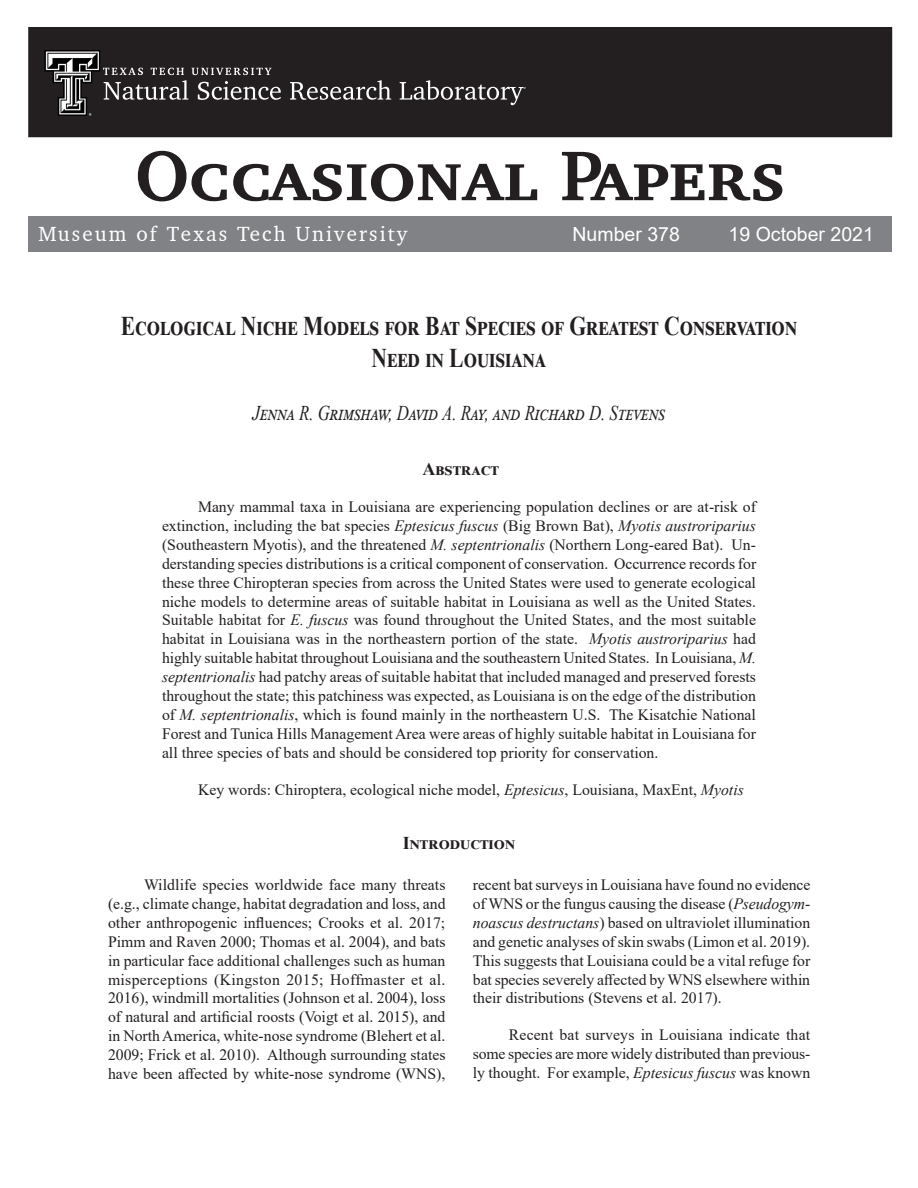
<style>
.page{position:relative;width:918px;height:1188px;background:#fff}
.page>*{position:absolute;margin:0;border:0;box-sizing:border-box;transform-origin:0 0}
.t1{font:700 72px "Charter BT Pro";color:#231f20}
.t2{font:700 27px/32.4px "Times New Roman";color:#231f20;text-align:center;scale:.8 1}
.AUTHORS{font:italic 21px "Times New Roman";letter-spacing:.015em;color:#231f20;scale:.8 1}
.t3{font:21px "Charter BT Pro";letter-spacing:.1em;color:#fff}
.t4{font:19.5px "Arial";color:#fff}
.SECTION_TITLE{font:700 18px "Times New Roman";color:#231f20}
.Body_text{font:15.75px/18.9px "Times New Roman";color:#231f20;text-align:justify}
.s1{font-style:italic}
</style>
<div class="page">
<div style="left:28px;top:216px;width:864px;height:36px;background:#808285"></div>
<div style="left:29px;top:28px;width:862px;height:108px;background:#231f20"></div>
<div style="left:28px;top:27px;width:864px;height:110px;border:2px solid #231f20"></div>
<svg style="left:103px;top:68px;width:178px;height:32px"></svg>
<svg style="left:290px;top:80px;width:101px;height:20px"></svg>
<svg style="left:400px;top:80px;width:125px;height:25px"></svg>
<img style="left:44px;top:50px;width:56px;height:66px">
<p class="t1" style="left:135px;top:129px;width:652px">Occasional Papers</p>
<p class="t3" style="left:38px;top:220px;width:370px">Museum of Texas Tech University</p>
<p class="t4" style="left:573px;top:221px;width:109px">Number 378</p>
<p class="t4" style="left:729px;top:221px;width:147px">19 October 2021</p>
<p class="t2" style="left:121px;top:309px;width:847px">Ecological Niche Models for Bat Species of Greatest Conservation<br>Need in Louisiana</p>
<p class="AUTHORS" style="left:253px;top:398px;width:517px">Jenna R. Grimshaw, David A. Ray, and Richard D. Stevens</p>
<p class="SECTION_TITLE" style="left:423px;top:456px;width:78px">Abstract</p>
<p class="Body_text" style="left:162px;top:497px;width:596px;text-indent:36px">Many mammal taxa in Louisiana are experiencing population declines or are at-risk of extinction, including the bat species <span class="s1">Eptesicus fuscus</span> (Big Brown Bat), <span class="s1">Myotis austroriparius </span>(Southeastern Myotis), and the threatened <span class="s1">M. septentrionalis</span> (Northern Long-eared Bat). Un&shy;derstanding species distributions is a critical component of conservation. Occurrence records for these three Chiropteran species from across the United States were used to generate ecological niche models to determine areas of suitable habitat in Louisiana as well as the United States.<br>Suitable habitat for <span class="s1">E. fuscus</span> was found throughout the United States, and the most suitable habitat in Louisiana was in the northeastern portion of the state. <span class="s1">Myotis austroriparius</span> had highly suitable habitat throughout Louisiana and the southeastern United States. In Louisiana, <span class="s1">M. septentrionalis</span> had patchy areas of suitable habitat that included managed and preserved forests throughout the state; this patchiness was expected, as Louisiana is on the edge of the distribution of <span class="s1">M. septentrionalis</span>, which is found mainly in the northeastern U.S. The Kisatchie National Forest and Tunica Hills Management Area were areas of highly suitable habitat in Louisiana for all three species of bats and should be considered top priority for conservation.</p>
<p class="Body_text" style="left:198px;top:779px;width:547px">Key words: Chiroptera, ecological niche model, <span class="s1">Eptesicus</span>, Louisiana, MaxEnt, <span class="s1">Myotis</span></p>
<p class="SECTION_TITLE" style="left:403px;top:830px;width:114px">Introduction</p>
<p class="Body_text" style="left:108px;top:875px;width:339px;text-indent:36px">Wildlife species worldwide face many threats (e.g., climate change, habitat degradation and loss, and other anthropogenic influences; Crooks et al. 2017; Pimm and Raven 2000; Thomas et al. 2004), and bats in particular face additional challenges such as human misperceptions (Kingston 2015; Hoffmaster et al.<br>2016), windmill mortalities (Johnson et al. 2004), loss of natural and artificial roosts (Voigt et al. 2015), and in North America, white-nose syndrome (Blehert et al.<br>2009; Frick et al. 2010). Although surrounding states have been affected by white-nose syndrome (WNS),</p>
<p class="Body_text" style="left:473px;top:875px;width:339px">recent bat surveys in Louisiana have found no evidence of WNS or the fungus causing the disease (<span class="s1">Pseudogym&shy;noascus destructans</span>) based on ultraviolet illumination and genetic analyses of skin swabs (Limon et al. 2019).<br>This suggests that Louisiana could be a vital refuge for bat species severely affected by WNS elsewhere within their distributions (Stevens et al. 2017).</p>
<p class="Body_text" style="left:473px;top:1025px;width:339px;text-indent:36px">Recent bat surveys in Louisiana indicate that some species are more widely distributed than previous&shy;ly thought. For example, <span class="s1">Eptesicus fuscus</span> was known</p>
</div>
